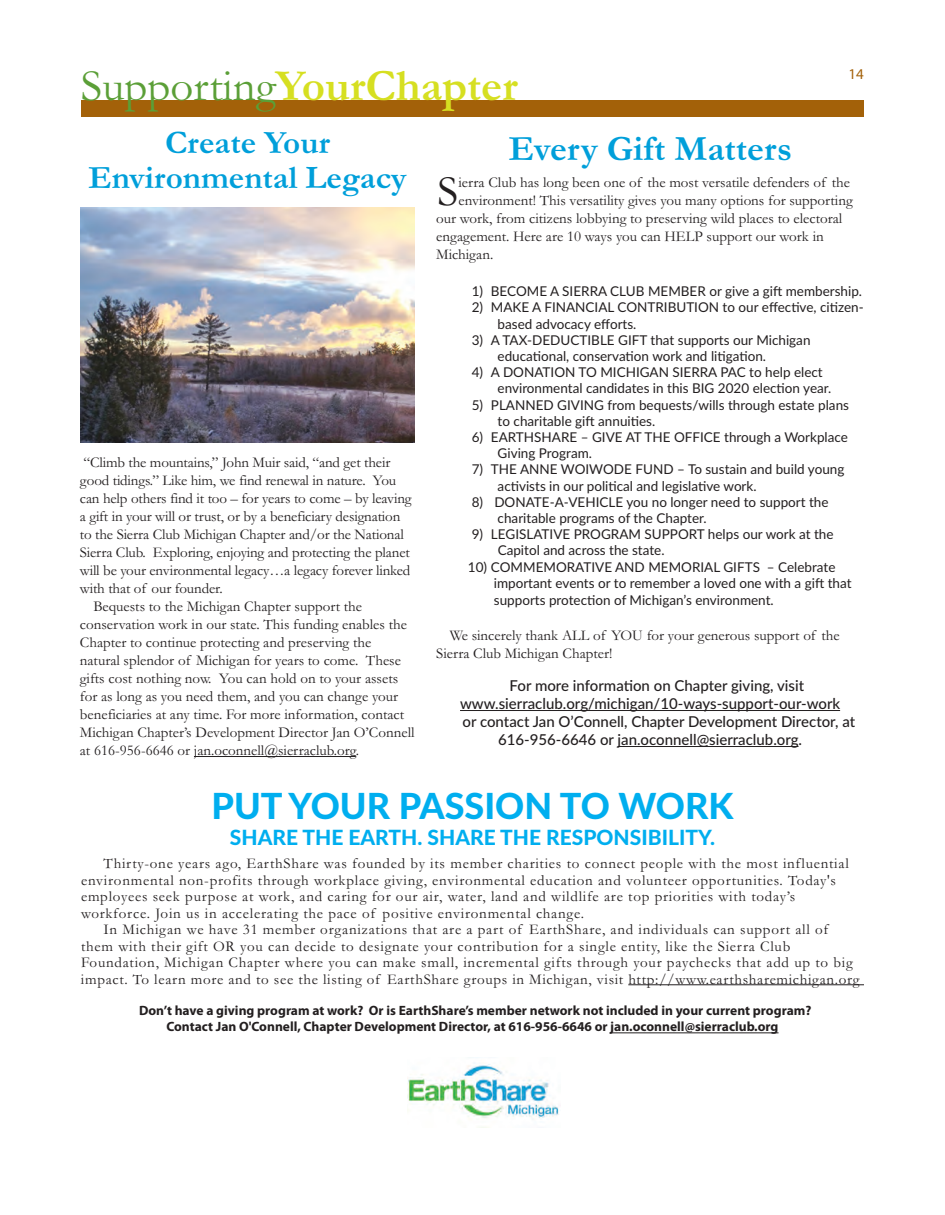
<style>
.page{position:relative;width:945px;height:1215px;background:#fff}
.page>*{position:absolute;margin:0;border:0;box-sizing:border-box;transform-origin:0 0}
.t1{font:700 45px "Garamond";color:#d6df21}
.t2{font:43.65px "Garamond";color:#231f20}
.t3{font:800 36px "Lato";color:#00aeef}
.t4{font:700 36px "Garamond";color:#009fda}
.t5{font:700 33px "Garamond";color:#009fda}
.t6{font:800 21px "Lato";color:#00aeef}
.t7{font:15px/18px "Garamond";color:#231f20}
.t8{font:15px/16.5px "Garamond";letter-spacing:.05em;color:#231f20}
.t9{font:500 15px/18px "Lato";color:#231f20}
.t10{font:15px "Myriad Pro";color:#a36109}
.t11{font:13.5px/16.2px "Lato";color:#231f20}
.t12{font:700 13.5px "Myriad Pro";color:#231f20}
.s1{font-weight:400;color:#5b9f37}
</style>
<div class="page">
<div style="left:81px;top:100px;width:783px;height:17px;background:#a36109"></div>
<hr style="left:194px;top:756px;width:162px;height:1px;background:#231f20">
<img style="left:80px;top:208px;width:335px;height:235px">
<img style="left:407px;top:1057px;width:152px;height:61px">
<hr style="left:628px;top:984px;width:236px;height:1px;background:#231f20">
<hr style="left:610px;top:1033px;width:169px;height:1px;background:#231f20">
<hr style="left:460px;top:710px;width:380px;height:1px;background:#231f20">
<hr style="left:618px;top:746px;width:181px;height:1px;background:#231f20">
<p class="t1" style="left:81px;top:68px;width:438px"><span class="s1">Supporting</span>YourChapter</p>
<p class="t10" style="left:849px;top:68px;width:17px">14</p>
<p class="t5" style="left:165px;top:130px;width:167px">Create Your</p>
<p class="t5" style="left:89px;top:164px;width:320px">Environmental Legacy</p>
<p class="t7" style="left:80px;top:455px;width:333px">“Climb the mountains,” John Muir said, “and get their good tidings.” Like him, we find renewal in nature. You can help others find it too – for years to come – by leaving a gift in your will or trust, or by a beneficiary designation to the Sierra Club Michigan Chapter and/or the National Sierra Club. Exploring, enjoying and protecting the planet will be your environmental legacy…a legacy forever linked with that of our founder.</p>
<p class="t7" style="left:80px;top:599px;width:336px;text-indent:13px">Bequests to the Michigan Chapter support the conservation work in our state. This funding enables the Chapter to continue protecting and preserving the natural splendor of Michigan for years to come. These gifts cost nothing now. You can hold on to your assets for as long as you need them, and you can change your beneficiaries at any time. For more information, contact Michigan Chapter’s Development Director Jan O’Connell at 616-956-6646 or jan.oconnell@sierraclub.org.</p>
<p class="t4" style="left:509px;top:134px;width:285px">Every Gift Matters</p>
<p class="t2" style="left:438px;top:176px;width:22px">S</p>
<p class="t7" style="left:458px;top:175px;width:393px">ierra Club has long been one of the most versatile defenders of the</p>
<p class="t7" style="left:458px;top:193px;width:396px">environment! This versatility gives you many options for supporting</p>
<p class="t7" style="left:436px;top:211px;width:408px">our work, from citizens lobbying to preserving wild places to electoral</p>
<p class="t7" style="left:436px;top:229px;width:389px">engagement. Here are 10 ways you can HELP support our work in</p>
<p class="t7" style="left:436px;top:247px;width:59px">Michigan.</p>
<p class="t11" style="left:472px;top:284px;width:392px">1) BECOME A SIERRA CLUB MEMBER or give a gift membership.</p>
<p class="t11" style="left:498px;top:301px;width:368px;text-indent:-26px">2) MAKE A FINANCIAL CONTRIBUTION to our effective, citizen&shy;based advocacy efforts.</p>
<p class="t11" style="left:498px;top:333px;width:314px;text-indent:-26px">3) A TAX-DEDUCTIBLE GIFT that supports our Michigan educational, conservation work and litigation.</p>
<p class="t11" style="left:498px;top:365px;width:335px;text-indent:-26px">4) A DONATION TO MICHIGAN SIERRA PAC to help elect environmental candidates in this BIG 2020 election year.</p>
<p class="t11" style="left:498px;top:398px;width:353px;text-indent:-26px">5) PLANNED GIVING from bequests/wills through estate plans to charitable gift annuities.</p>
<p class="t11" style="left:498px;top:430px;width:352px;text-indent:-26px">6) EARTHSHARE – GIVE AT THE OFFICE through a Workplace<br>Giving Program.</p>
<p class="t11" style="left:498px;top:463px;width:348px;text-indent:-26px">7) THE ANNE WOIWODE FUND – To sustain and build young activists in our political and legislative work.</p>
<p class="t11" style="left:498px;top:495px;width:332px;text-indent:-26px">8) DONATE-A-VEHICLE you no longer need to support the charitable programs of the Chapter.</p>
<p class="t11" style="left:498px;top:527px;width:337px;text-indent:-26px">9) LEGISLATIVE PROGRAM SUPPORT helps our work at the<br>Capitol and across the state.</p>
<p class="t11" style="left:494px;top:559px;width:359px;line-height:16.8px;text-indent:-26px">10) COMMEMORATIVE AND MEMORIAL GIFTS – Celebrate important events or to remember a loved one with a gift that supports protection of Michigan’s environment.</p>
<p class="t7" style="left:436px;top:628px;width:405px;text-indent:14px">We sincerely thank ALL of YOU for your generous support of the<br>Sierra Club Michigan Chapter!</p>
<p class="t9" style="left:460px;top:678px;width:382px;text-indent:50px">For more information on Chapter giving, visit www.sierraclub.org/michigan/10-ways-support-our-work</p>
<p class="t9" style="left:498px;top:714px;width:359px;text-indent:-36px">or contact Jan O’Connell, Chapter Development Director, at<br>616-956-6646 or jan.oconnell@sierraclub.org.</p>
<p class="t3" style="left:212px;top:785px;width:524px">PUT YOUR PASSION TO WORK</p>
<p class="t6" style="left:230px;top:826px;width:487px">SHARE THE EARTH. SHARE THE RESPONSIBILITY.</p>
<p class="t8" style="left:81px;top:857px;width:769px;text-indent:22px">Thirty-one years ago, EarthShare was founded by its member charities to connect people with the most influential environmental non-profits through workplace giving, environmental education and volunteer opportunities. Today's employees seek purpose at work, and caring for our air, water, land and wildlife are top priorities with today’s workforce. Join us in accelerating the pace of positive environmental change.</p>
<p class="t8" style="left:81px;top:923px;width:780px;text-indent:23px">In Michigan we have 31 member organizations that are a part of EarthShare, and individuals can support all of them with their gift OR you can decide to designate your contribution for a single entity, like the Sierra Club Foundation, Michigan Chapter where you can make small, incremental gifts through your paychecks that add up to big impact. To learn more and to see the listing of EarthShare groups in Michigan, visit http://www.earthsharemichigan.org</p>
<p class="t12" style="left:139px;top:1005px;width:674px">Don’t have a giving program at work? Or is EarthShare’s member network not included in your current program?</p>
<p class="t12" style="left:166px;top:1022px;width:614px">Contact Jan O'Connell, Chapter Development Director, at 616-956-6646 or jan.oconnell@sierraclub.org</p>
</div>
